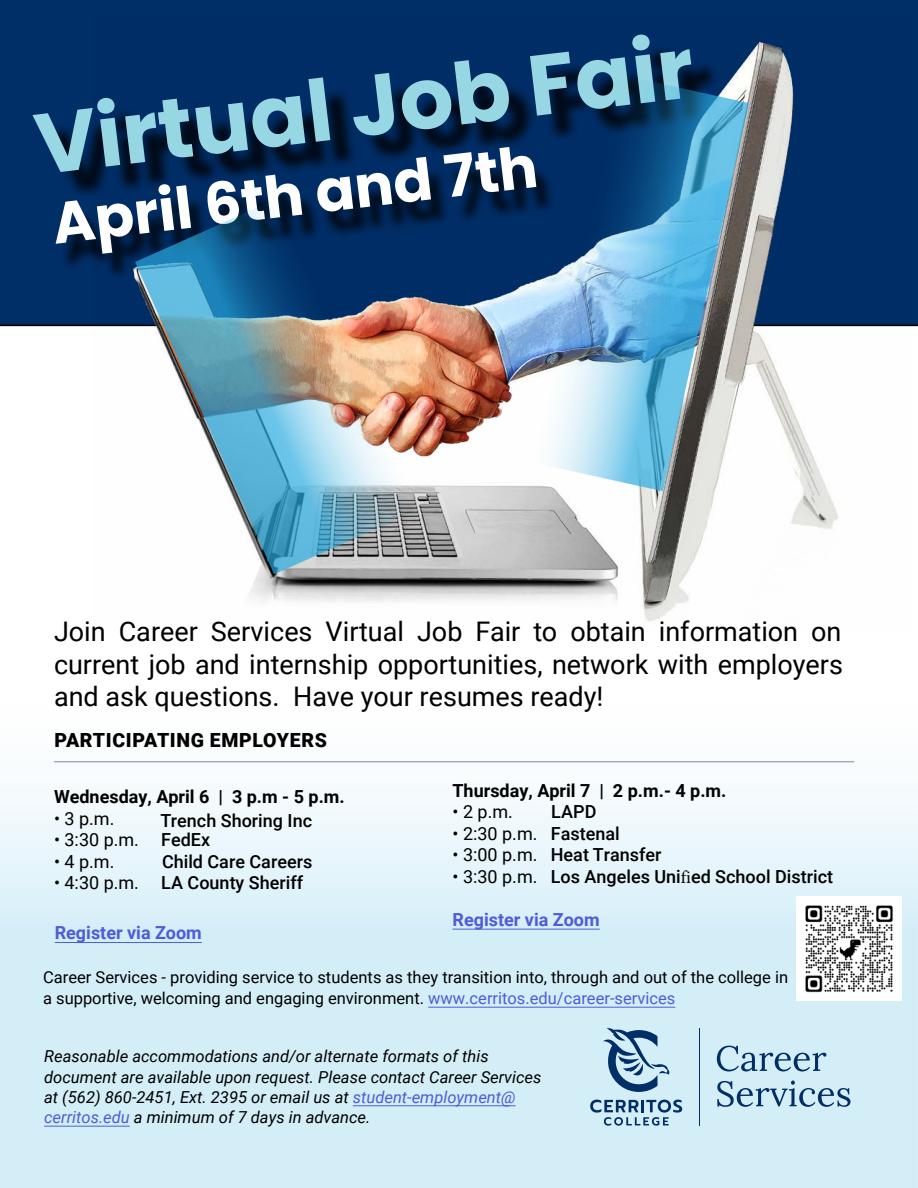
<style>
.page{position:relative;width:918px;height:1188px;background:#fff}
.page>*{position:absolute;margin:0;border:0;box-sizing:border-box;transform-origin:0 0}
.t1{font:700 85.2px "Poppins";color:#98d8e5}
.t2{font:700 57.9px "Poppins";color:#fff}
.t3{font:27px/32.4px "Roboto";color:#000;text-align:justify}
.t4{font:900 19.5px "Roboto";letter-spacing:.035em;color:#000}
.t5{font:500 18px "Roboto";color:#000}
.t6{font:700 18px "Roboto";color:#000}
.t7{font:18px "Roboto";color:#000}
.t8{font:700 18px "Roboto";color:#4f5cd6}
.t9{font:italic 16.5px/20.4px "Roboto";color:#000}
.t10{font:16.5px/21.6px "Roboto";color:#000}
.s1{font-weight:500}
.s2{font-weight:400}
.s3{font-family:"Minion Pro";font-weight:400}
.s4{color:#4f5cd6}
</style>
<div class="page">
<div style="left:0;top:662px;width:918px;height:526px;background:linear-gradient(to bottom,#fdfefe,#c7e9f6)"></div>
<div style="left:0;top:0;width:918px;height:326px;background:#002e66"></div>
<div style="left:43px;top:45px;width:676px;height:235px;background:#000;opacity:.75"></div>
<hr style="left:54px;top:761px;width:800px;height:1px;background:#abaabc">
<svg style="left:590px;top:1100px;width:92px;height:26px;background:#92b2ca"></svg>
<svg style="left:603px;top:1028px;width:67px;height:64px;background:#8fb0c8"></svg>
<svg style="left:717px;top:1046px;width:109px;height:25px;background:#a0bfd4"></svg>
<svg style="left:717px;top:1081px;width:133px;height:26px;background:#a0bfd4"></svg>
<hr style="left:699px;top:1028px;width:1px;height:97px;background:#002e66">
<img style="left:797px;top:896px;width:104px;height:105px">
<img style="left:93px;top:16px;width:819px;height:605px">
<img style="left:135px;top:192px;width:297px;height:382px">
<img style="left:520px;top:71px;width:229px;height:421px">
<hr style="left:55px;top:942px;width:147px;height:1px;background:#4f5cd6">
<hr style="left:453px;top:929px;width:147px;height:1px;background:#4f5cd6">
<hr style="left:428px;top:1007px;width:247px;height:1px;background:#4f5cd6">
<hr style="left:353px;top:1105px;width:163px;height:1px;background:#4f5cd6">
<hr style="left:44px;top:1126px;width:86px;height:1px;background:#4f5cd6">
<p class="t1" style="left:29px;top:97px;width:664px;rotate:-7deg">Virtual Job Fair</p>
<p class="t2" style="left:48px;top:191px;width:490px;rotate:-7deg">April 6th and 7th</p>
<p class="t3" style="left:54px;top:615px;width:790px">Join Career Services Virtual Job Fair to obtain information on current job and internship opportunities, network with employers and ask questions. Have your resumes ready!</p>
<p class="t4" style="left:54px;top:727px;width:274px">PARTICIPATING EMPLOYERS</p>
<p class="t6" style="left:453px;top:777px;width:275px">Thursday, April 7 | 2 p.m.- 4 p.m.</p>
<p class="t7" style="left:453px;top:799px;width:62px">• 2 p.m.</p>
<p class="t5" style="left:551px;top:799px;width:47px">LAPD</p>
<p class="t7" style="left:453px;top:821px;width:169px">• 2:30 p.m. <span class="s1">Fastenal</span></p>
<p class="t5" style="left:453px;top:842px;width:211px"><span class="s2">• 3:00 p.m.</span> Heat Transfer</p>
<p class="t5" style="left:453px;top:864px;width:382px"><span class="s2">• 3:30 p.m.</span> Los Angeles Uni<span class="s3">fi</span>ed School District</p>
<p class="t8" style="left:453px;top:907px;width:149px">Register via Zoom</p>
<p class="t6" style="left:54px;top:784px;width:292px">Wednesday, April 6 | 3 p.m - 5 p.m.</p>
<p class="t7" style="left:54px;top:806px;width:62px">• 3 p.m.</p>
<p class="t7" style="left:54px;top:827px;width:158px">• 3:30 p.m. <span class="s1">FedEx</span></p>
<p class="t5" style="left:162px;top:849px;width:152px">Child Care Careers</p>
<p class="t5" style="left:54px;top:870px;width:251px"><span class="s2">• 4:30 p.m.</span> LA County Sheriff</p>
<p class="t5" style="left:161px;top:808px;width:153px">Trench Shoring Inc</p>
<p class="t7" style="left:54px;top:849px;width:62px">• 4 p.m.</p>
<p class="t8" style="left:55px;top:920px;width:149px">Register via Zoom</p>
<p class="t10" style="left:43px;top:966px;width:747px">Career Services - providing service to students as they transition into, through and out of the college in a supportive, welcoming and engaging environment. <span class="s4">www.cerritos.edu/career-services</span></p>
<p class="t9" style="left:44px;top:1046px;width:499px">Reasonable accommodations and/or alternate formats of this document are available upon request. Please contact Career Services at (562) 860-2451, Ext. 2395 or email us at <span class="s4">student-employment@ cerritos.edu</span> a minimum of 7 days in advance.</p>
</div>
